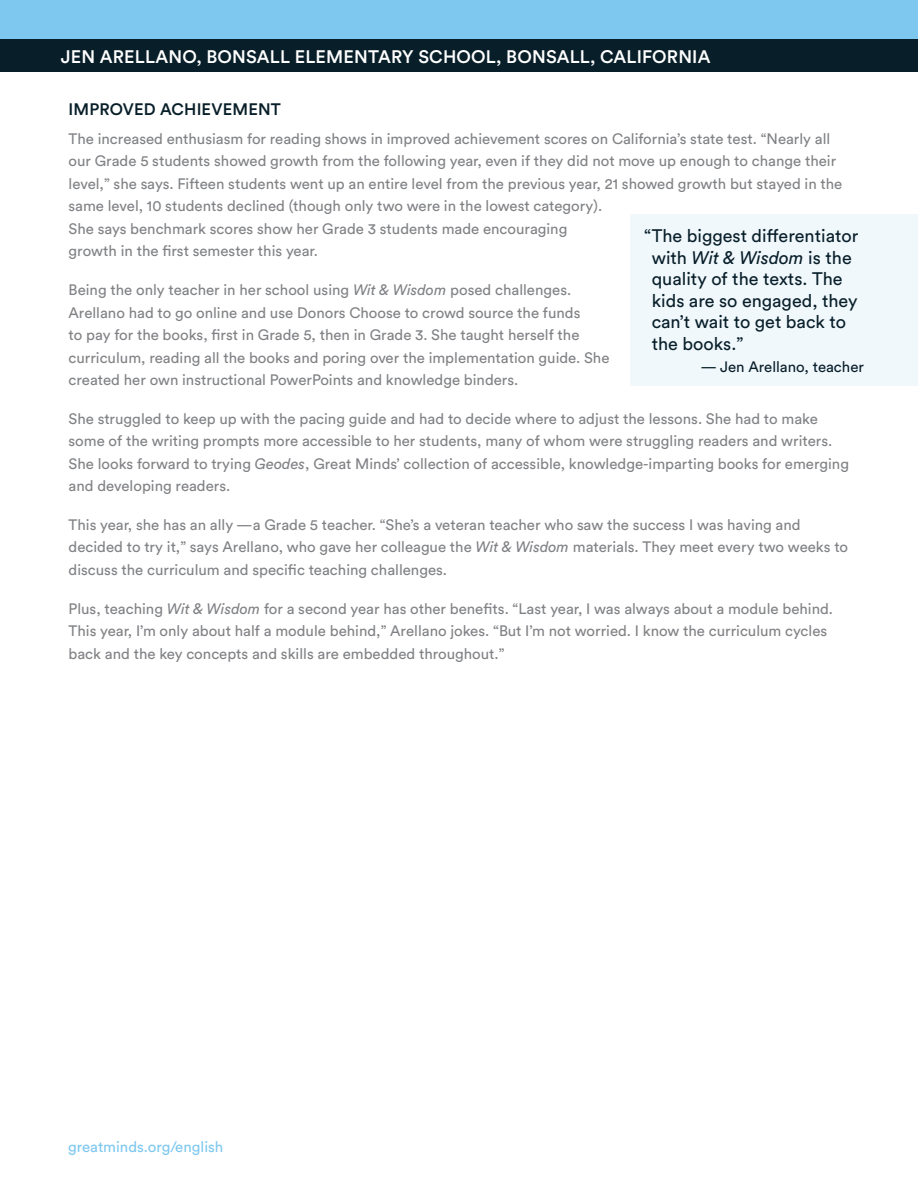
<style>
.page{position:relative;width:918px;height:1188px;background:#fff}
.page>*{position:absolute;margin:0;border:0;box-sizing:border-box;transform-origin:0 0}
.t1{font:18px/21.6px "Circular Std";color:#081f2a}
.t2{font:500 18px "Circular Std";letter-spacing:.01em;color:#fff}
.Subhead{font:500 16.5px "Circular Std";letter-spacing:.01em;color:#081f2a}
.Text{font:15px/22.5px "Circular Std";color:#808285}
.t3{font:15px "Circular Std";color:#7ec8ef}
.t4{font:15px "Circular Std";color:#081f2a}
.s1{font-style:italic}
</style>
<div class="page">
<div style="left:0;top:0;width:918px;height:40px;background:#7ec8ef"></div>
<div style="left:0;top:40px;width:918px;height:32px;background:#081f2a"></div>
<div style="left:631px;top:214px;width:287px;height:172px;background:#f1f8fc"></div>
<p class="t2" style="left:61px;top:45px;width:651px">JEN ARELLANO, BONSALL ELEMENTARY SCHOOL, BONSALL, CALIFORNIA</p>
<p class="Subhead" style="left:69px;top:98px;width:214px">IMPROVED ACHIEVEMENT</p>
<p class="Text" style="left:69px;top:127px;width:775px">The increased enthusiasm for reading shows in improved achievement scores on California’s state test. “Nearly all our Grade 5 students showed growth from the following year, even if they did not move up enough to change their level,” she says. Fifteen students went up an entire level from the previous year, 21 showed growth but stayed in the same level, 10 students declined (though only two were in the lowest category).<br>She says benchmark scores show her Grade 3 students made encouraging<br>growth in the first semester this year.</p>
<p class="Text" style="left:69px;top:278px;width:542px">Being the only teacher in her school using <span class="s1">Wit &amp; Wisdom</span> posed challenges.<br>Arellano had to go online and use Donors Choose to crowd source the funds<br>to pay for the books, first in Grade 5, then in Grade 3. She taught herself the curriculum, reading all the books and poring over the implementation guide. She created her own instructional PowerPoints and knowledge binders.</p>
<p class="Text" style="left:69px;top:407px;width:782px">She struggled to keep up with the pacing guide and had to decide where to adjust the lessons. She had to make some of the writing prompts more accessible to her students, many of whom were struggling readers and writers.<br>She looks forward to trying <span class="s1">Geodes</span>, Great Minds’ collection of accessible, knowledge-imparting books for emerging and developing readers.</p>
<p class="Text" style="left:69px;top:513px;width:781px">This year, she has an ally —a Grade 5 teacher. “She’s a veteran teacher who saw the success I was having and decided to try it,” says Arellano, who gave her colleague the <span class="s1">Wit &amp; Wisdom</span> materials. They meet every two weeks to discuss the curriculum and specific teaching challenges.</p>
<p class="Text" style="left:69px;top:597px;width:766px">Plus, teaching <span class="s1">Wit &amp; Wisdom</span> for a second year has other benefits. “Last year, I was always about a module behind.<br>This year, I’m only about half a module behind,” Arellano jokes. “But I’m not worried. I know the curriculum cycles back and the key concepts and skills are embedded throughout.”</p>
<p class="t1" style="left:652px;top:225px;width:208px;text-indent:-8px">“The biggest differentiator with <span class="s1">Wit &amp; Wisdom</span> is the quality of the texts. The kids are so engaged, they can’t wait to get back to the books.”</p>
<p class="t4" style="left:701px;top:358px;width:165px">— Jen Arellano, teacher</p>
<p class="t3" style="left:68px;top:1137px;width:157px">greatminds.org/english</p>
</div>
